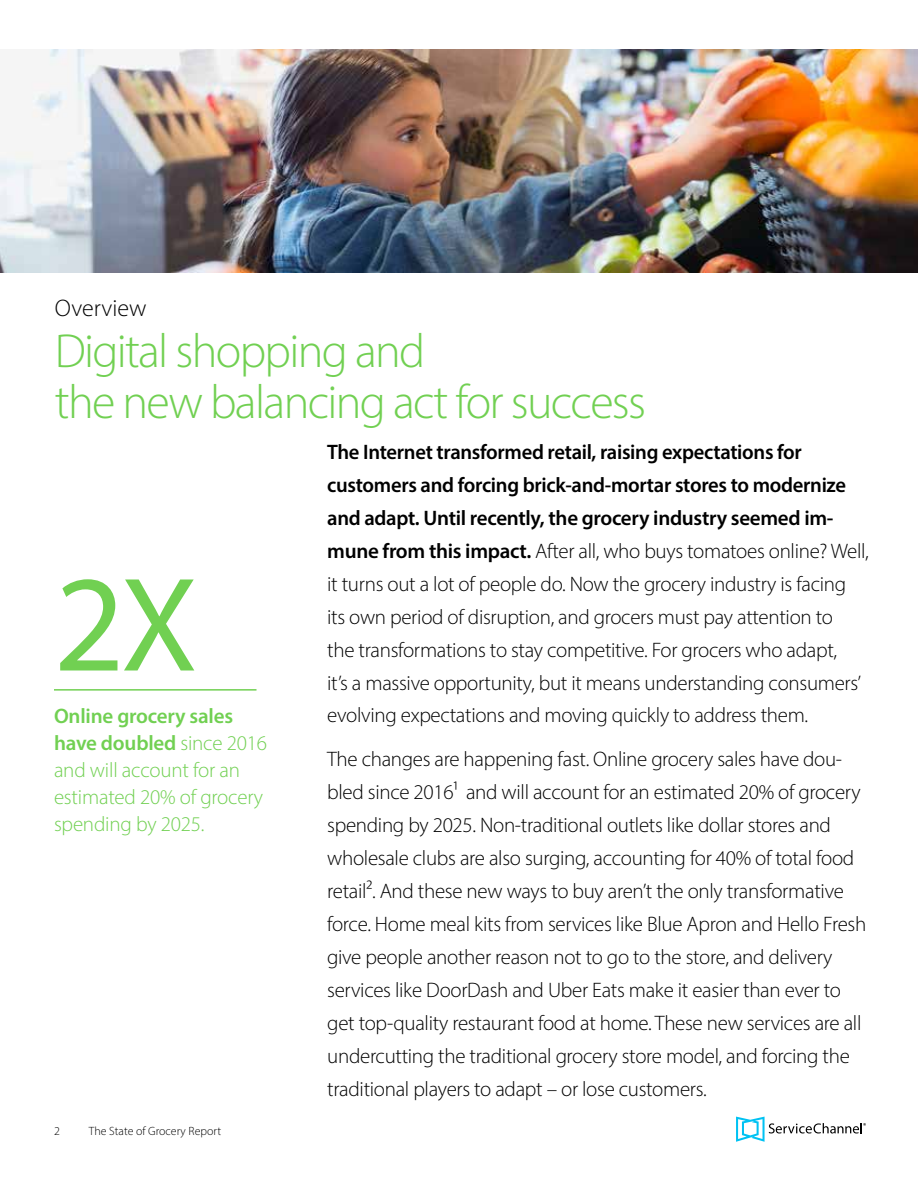
<style>
.page{position:relative;width:918px;height:1188px;background:#fff}
.page>*{position:absolute;margin:0;border:0;box-sizing:border-box;transform-origin:0 0}
.t1{font:138px "Myriad Pro";color:#71d052}
.t2{font:300 48px/51px "Myriad Pro";letter-spacing:-.035em;color:#71d052}
.t3{font:300 24px "Myriad Pro";color:#000}
.t4{font:300 21px/33px "Myriad Pro";letter-spacing:-.015em;color:#000}
.t5{font:300 21px/27px "Myriad Pro";letter-spacing:-.01em;color:#71d052}
.t6{font:300 12px "Myriad Pro";color:#000}
.s1{font-size:135px}
.s2{font-weight:600}
</style>
<div class="page">
<svg style="left:736px;top:1117px;width:130px;height:25px"></svg>
<img style="left:0;top:50px;width:918px;height:222px">
<hr style="left:54px;top:689px;width:202px;height:2px;background:#71d052">
<p class="t3" style="left:55px;top:294px;width:93px">Overview</p>
<h2 class="t2" style="left:55px;top:325px;width:593px">Digital shopping and<br>the new balancing act for success</h2>
<h1 class="t1" style="left:54px;top:539px;width:145px">2<span class="s1">X</span></h1>
<p class="t5" style="left:54px;top:703px;width:215px"><span class="s2">Online grocery sales have doubled</span> since 2016 and will account for an estimated 20% of grocery spending by 2025.</p>
<p class="t6" style="left:54px;top:1123px;width:7px">2</p>
<p class="t6" style="left:89px;top:1123px;width:134px">The State of Grocery Report</p>
<p class="t4" style="left:327px;top:435px;width:543px"><span class="s2">The Internet transformed retail, raising expectations for customers and forcing brick-and-mortar stores to modernize and adapt. Until recently, the grocery industry seemed im&shy;mune from this impact.</span> After all, who buys tomatoes online? Well, it turns out a lot of people do. Now the grocery industry is facing its own period of disruption, and grocers must pay attention to<br>the transformations to stay competitive. For grocers who adapt,<br>it’s a massive opportunity, but it means understanding consumers’ evolving expectations and moving quickly to address them.</p>
<p class="t4" style="left:327px;top:743px;width:541px">The changes are happening fast. Online grocery sales have dou&shy;bled since 20161 and will account for an estimated 20% of grocery spending by 2025. Non-traditional outlets like dollar stores and wholesale clubs are also surging, accounting for 40% of total food retail2. And these new ways to buy aren’t the only transformative force. Home meal kits from services like Blue Apron and Hello Fresh give people another reason not to go to the store, and delivery services like DoorDash and Uber Eats make it easier than ever to get top-quality restaurant food at home. These new services are all undercutting the traditional grocery store model, and forcing the traditional players to adapt – or lose customers.</p>
</div>
